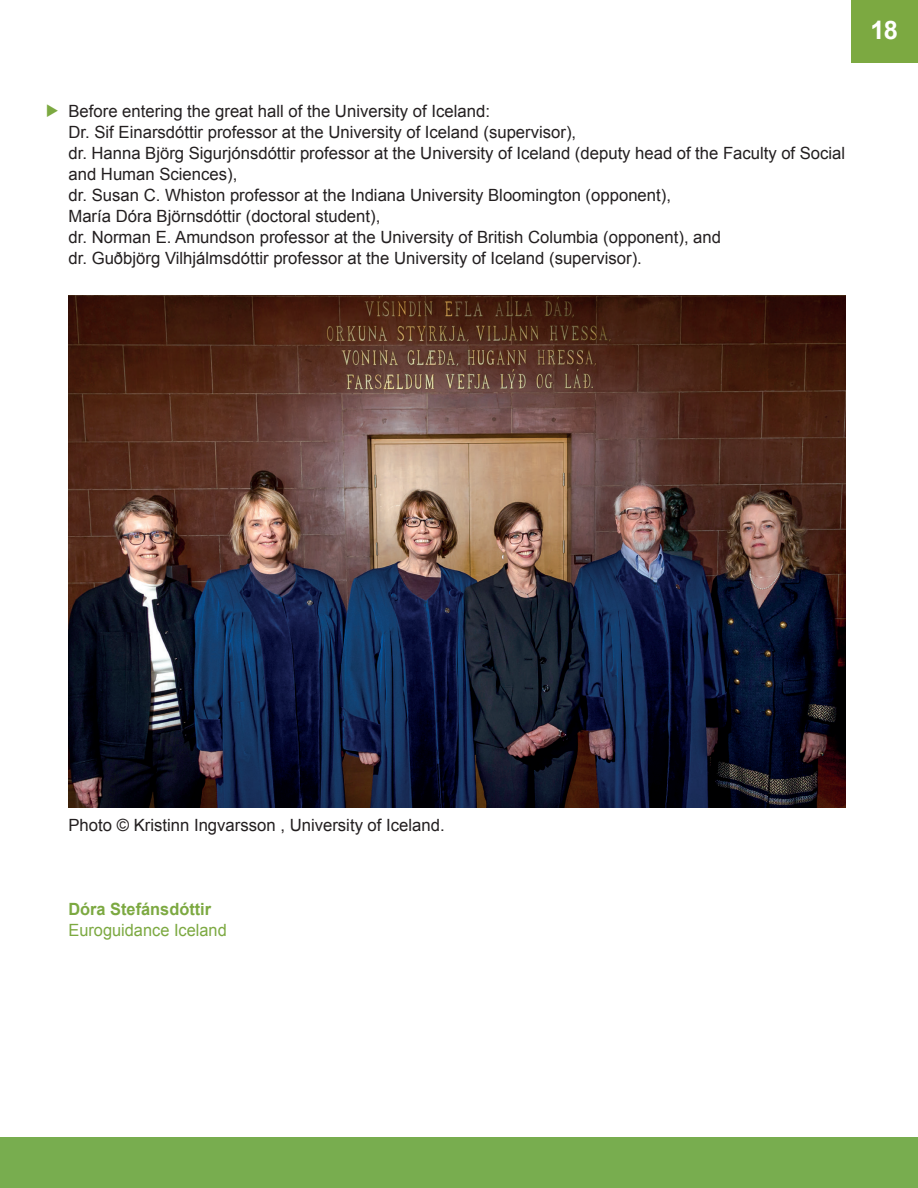
<style>
.page{position:relative;width:918px;height:1188px;background:#fff}
.page>*{position:absolute;margin:0;border:0;box-sizing:border-box;transform-origin:0 0}
.t1{font:700 25.5px "Arial";color:#fff}
.t2{font:16.8px/21px "Arial";color:#231f20}
.t3{font:16.8px "Arial";color:#7ca941}
.t4{font:700 16.8px "Arial";color:#7ca941}
</style>
<div class="page">
<div style="left:851px;top:0;width:67px;height:63px;background:#7ca941"></div>
<img style="left:68px;top:296px;width:777px;height:511px">
<div style="left:0;top:1138px;width:918px;height:50px;background:#78ad4f"></div>
<p class="t2" style="left:68px;top:101px;width:778px">Before entering the great hall of the University of Iceland:<br>Dr. Sif Einarsdóttir professor at the University of Iceland (supervisor),<br>dr. Hanna Björg Sigurjónsdóttir professor at the University of Iceland (deputy head of the Faculty of Social and Human Sciences),<br>dr. Susan C. Whiston professor at the Indiana University Bloomington (opponent),<br>María Dóra Björnsdóttir (doctoral student),<br>dr. Norman E. Amundson professor at the University of British Columbia (opponent), and<br>dr. Guðbjörg Vilhjálmsdóttir professor at the University of Iceland (supervisor).</p>
<h1 class="t1" style="left:871px;top:14px;width:29px">1 81</h1>
<p class="t2" style="left:68px;top:815px;width:378px">Photo © Kristinn Ingvarsson , University of Iceland.</p>
<p class="t4" style="left:68px;top:898px;width:144px">Dóra Stefánsdóttir</p>
<p class="t3" style="left:68px;top:919px;width:160px">Euroguidance Iceland</p>
</div>
